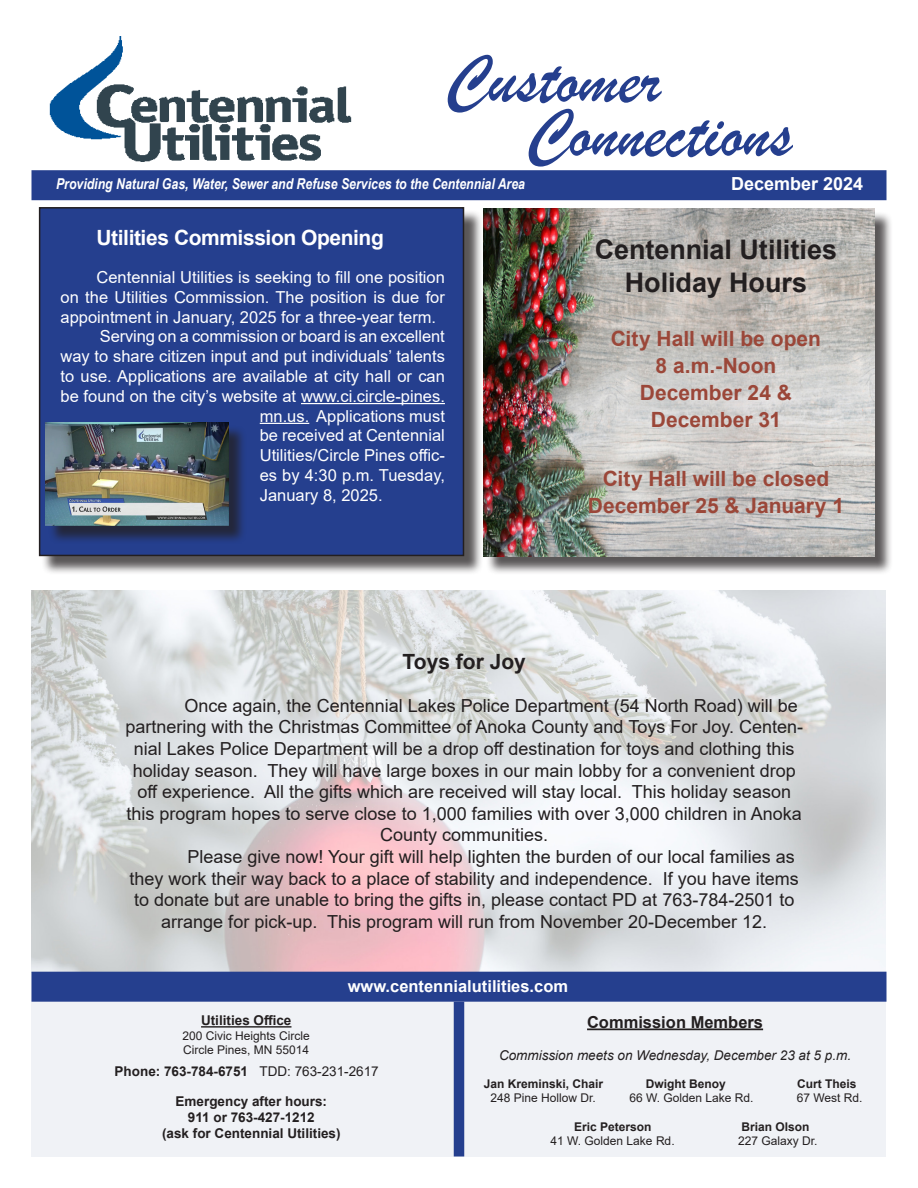
<style>
.page{position:relative;width:918px;height:1188px;background:#fff}
.page>*{position:absolute;margin:0;border:0;box-sizing:border-box;transform-origin:0 0}
.t1{font:72px "Brush Script";color:#253f8e}
.Subhead_1{font:700 27px/32.4px "Arial";color:#231f20;text-align:center}
.Subhead_1-2{font:700 21px/27px "Arial";color:#9b4739;text-align:center}
.Body_text{font:700 21px "Arial";letter-spacing:-.02em;color:#fff}
.t2{font:700 21px "Arial";color:#231f20}
.t3{font:18px "Arial";color:#231f20}
.t4{font:700 18px "Arial";color:#fff}
.Body_text-2{font:16.5px/19.8px "Arial";color:#fff;text-align:justify}
.t5{font:700 16.5px "Arial";color:#fff}
.t6{font:700 16.5px "Arial";color:#231f20}
.t7{font:italic 700 15px "Arial Narrow";color:#fff}
.t8{font:700 13.5px "Arial";color:#231f20}
.t9{font:italic 13.5px "Arial";color:#231f20}
.t10{font:12px "Arial";color:#231f20}
.t11{font:700 12px "Arial";color:#231f20}
.s1{font-weight:400}
</style>
<div class="page">
<img style="left:32px;top:590px;width:853px;height:382px">
<div style="left:32px;top:972px;width:854px;height:184px;background:#f0f2f6"></div>
<div style="left:32px;top:972px;width:854px;height:30px;background:#253f8e"></div>
<hr style="left:587px;top:1029px;width:176px;height:1px;background:#231f20">
<hr style="left:201px;top:1026px;width:90px;height:2px;background:#231f20">
<div style="left:454px;top:1002px;width:10px;height:154px;background:#253f8e"></div>
<div style="left:32px;top:170px;width:854px;height:30px;background:#253f8e"></div>
<img style="left:50px;top:37px;width:302px;height:124px">
<div style="left:486px;top:211px;width:408px;height:364px;background:#231f20;opacity:.75"></div>
<img style="left:484px;top:209px;width:391px;height:347px">
<div style="left:41px;top:209px;width:442px;height:366px;background:#231f20;opacity:.75"></div>
<div style="left:40px;top:208px;width:424px;height:347px;background:#253f8e"></div>
<div style="left:39px;top:207px;width:425px;height:349px;border:2px solid #231f20"></div>
<hr style="left:301px;top:403px;width:144px;height:1px;background:#fff">
<hr style="left:260px;top:423px;width:49px;height:1px;background:#fff">
<div style="left:48px;top:425px;width:199px;height:119px;background:#231f20;opacity:.75"></div>
<img style="left:46px;top:423px;width:182px;height:103px">
<p class="t1" style="left:445px;top:36px;width:218px">Customer</p>
<p class="t1" style="left:526px;top:90px;width:268px">Connections</p>
<p class="t4" style="left:731px;top:171px;width:134px">December 2024</p>
<p class="t7" style="left:56px;top:173px;width:471px">Providing Natural Gas, Water, Sewer and Refuse Services to the Centennial Area</p>
<p class="Body_text" style="left:97px;top:223px;width:289px">Utilities Commission Opening</p>
<p class="Body_text-2" style="left:61px;top:267px;width:386px;text-indent:36px">Centennial Utilities is seeking to fill one position on the Utilities Commission. The position is due for appointment in January, 2025 for a three-year term.</p>
<p class="Body_text-2" style="left:100px;top:327px;width:346px">Serving on a commission or board is an excellent</p>
<p class="Body_text-2" style="left:61px;top:346px;width:386px">way to share citizen input and put individuals’ talents</p>
<p class="Body_text-2" style="left:61px;top:366px;width:386px">to use. Applications are available at city hall or can</p>
<p class="Body_text-2" style="left:61px;top:386px;width:386px">be found on the city’s website at www.ci.circle-pines.</p>
<p class="Body_text-2" style="left:260px;top:406px;width:187px">mn.us. Applications must</p>
<p class="Body_text-2" style="left:260px;top:426px;width:187px">be received at Centennial</p>
<p class="Body_text-2" style="left:260px;top:445px;width:187px">Utilities/Circle Pines offic-</p>
<p class="Body_text-2" style="left:260px;top:465px;width:187px">es by 4:30 p.m. Tuesday,</p>
<p class="Body_text-2" style="left:260px;top:485px;width:124px">January 8, 2025.</p>
<p class="Subhead_1" style="left:595px;top:234px;width:244px">Centennial Utilities<br>Holiday Hours</p>
<p class="Subhead_1-2" style="left:611px;top:325px;width:212px">City Hall will be open</p>
<p class="Subhead_1-2" style="left:656px;top:352px;width:122px">8 a.m.-Noon</p>
<p class="Subhead_1-2" style="left:640px;top:379px;width:154px">December 24 &amp;</p>
<p class="Subhead_1-2" style="left:651px;top:406px;width:132px">December 31</p>
<p class="Subhead_1-2" style="left:588px;top:465px;width:258px">City Hall will be closed<br>December 25 &amp; January 1</p>
<p class="t2" style="left:403px;top:646px;width:125px">Toys for Joy</p>
<p class="t3" style="left:185px;top:693px;width:615px">Once again, the Centennial Lakes Police Department (54 North Road) will be</p>
<p class="t3" style="left:125px;top:715px;width:679px">partnering with the Christmas Committee of Anoka County and Toys For Joy. Centen-</p>
<p class="t3" style="left:134px;top:736px;width:662px">nial Lakes Police Department will be a drop off destination for toys and clothing this</p>
<p class="t3" style="left:133px;top:758px;width:664px">holiday season. They will have large boxes in our main lobby for a convenient drop</p>
<p class="t3" style="left:137px;top:780px;width:655px">off experience. All the gifts which are received will stay local. This holiday season</p>
<p class="t3" style="left:127px;top:801px;width:677px">this program hopes to serve close to 1,000 families with over 3,000 children in Anoka</p>
<p class="t3" style="left:380px;top:823px;width:170px">County communities.</p>
<p class="t3" style="left:188px;top:844px;width:609px">Please give now! Your gift will help lighten the burden of our local families as</p>
<p class="t3" style="left:130px;top:866px;width:671px">they work their way back to a place of stability and independence. If you have items</p>
<p class="t3" style="left:134px;top:888px;width:662px">to donate but are unable to bring the gifts in, please contact PD at 763-784-2501 to</p>
<p class="t3" style="left:161px;top:909px;width:607px">arrange for pick-up. This program will run from November 20-December 12.</p>
<p class="t5" style="left:348px;top:974px;width:222px">www.centennialutilities.com</p>
<p class="t8" style="left:201px;top:1011px;width:92px">Utilities Office</p>
<p class="t10" style="left:183px;top:1027px;width:129px">200 Civic Heights Circle</p>
<p class="t10" style="left:183px;top:1042px;width:128px">Circle Pines, MN 55014</p>
<p class="t8" style="left:176px;top:1091px;width:153px">Emergency after hours:</p>
<p class="t8" style="left:188px;top:1107px;width:128px">911 or 763-427-1212</p>
<p class="t8" style="left:162px;top:1124px;width:180px">(ask for Centennial Utilities)</p>
<p class="t8" style="left:115px;top:1062px;width:266px">Phone: 763-784-6751 <span class="s1">TDD: 763-231-2617</span></p>
<p class="t6" style="left:587px;top:1010px;width:178px">Commission Members</p>
<p class="t9" style="left:499px;top:1047px;width:354px">Commission meets on Wednesday, December 23 at 5 p.m.</p>
<p class="t11" style="left:484px;top:1075px;width:121px">Jan Kreminski, Chair</p>
<p class="t11" style="left:646px;top:1075px;width:82px">Dwight Benoy</p>
<p class="t11" style="left:797px;top:1075px;width:61px">Curt Theis</p>
<p class="t10" style="left:491px;top:1090px;width:107px">248 Pine Hollow Dr.</p>
<p class="t10" style="left:629px;top:1090px;width:126px">66 W. Golden Lake Rd.</p>
<p class="t10" style="left:797px;top:1090px;width:67px">67 West Rd.</p>
<p class="t11" style="left:574px;top:1118px;width:79px">Eric Peterson</p>
<p class="t11" style="left:741px;top:1118px;width:70px">Brian Olson</p>
<p class="t10" style="left:551px;top:1133px;width:126px">41 W. Golden Lake Rd.</p>
<p class="t10" style="left:738px;top:1133px;width:81px">227 Galaxy Dr.</p>
</div>
